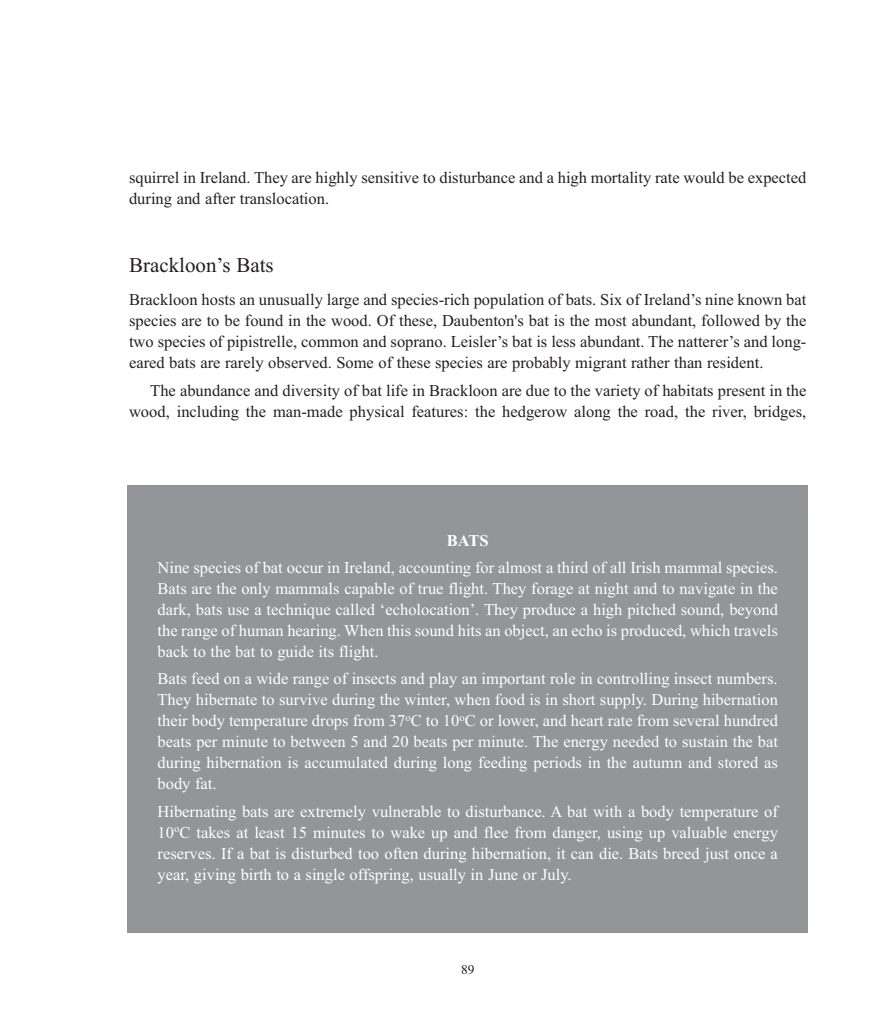
<style>
.page{position:relative;width:893px;height:1021px;background:#fff}
.page>*{position:absolute;margin:0;border:0;box-sizing:border-box;transform-origin:0 0}
.t1{font:21px "Times";color:#231f20}
.t2{font:16.5px/21px "Times";color:#fff;text-align:justify}
.t3{font:16.5px/21px "Times";color:#231f20}
.t4{font:700 16.5px "Times";color:#fff}
.t5{font:13.5px "Times";color:#231f20}
</style>
<div class="page">
<div style="left:128px;top:485px;width:680px;height:447px;background:#939598"></div>
<p class="t3" style="left:129px;top:167px;width:679px">squirrel in Ireland. They are highly sensitive to disturbance and a high mortality rate would be expected during and after translocation.</p>
<p class="t1" style="left:129px;top:252px;width:146px">Brackloon’s Bats</p>
<p class="t3" style="left:129px;top:289px;width:679px;text-align:justify">Brackloon hosts an unusually large and species-rich population of bats. Six of Ireland’s nine known bat species are to be found in the wood. Of these, Daubenton's bat is the most abundant, followed by the two species of pipistrelle, common and soprano. Leisler’s bat is less abundant. The natterer’s and long&shy;eared bats are rarely observed. Some of these species are probably migrant rather than resident.</p>
<p class="t3" style="left:129px;top:379px;width:679px;text-align:right">The abundance and diversity of bat life in Brackloon are due to the variety of habitats present in the wood, including the man-made physical features: the hedgerow along the road, the river, bridges,</p>
<p class="t4" style="left:447px;top:530px;width:43px">BATS</p>
<p class="t2" style="left:158px;top:556px;width:622px">Nine species of bat occur in Ireland, accounting for almost a third of all Irish mammal species.<br>Bats are the only mammals capable of true flight. They forage at night and to navigate in the dark, bats use a technique called ‘echolocation’. They produce a high pitched sound, beyond the range of human hearing. When this sound hits an object, an echo is produced, which travels back to the bat to guide its flight.</p>
<p class="t2" style="left:158px;top:668px;width:622px">Bats feed on a wide range of insects and play an important role in controlling insect numbers.<br>They hibernate to survive during the winter, when food is in short supply. During hibernation their body temperature drops from 37<sup>o</sup>C to 10<sup>o</sup>C or lower, and heart rate from several hundred beats per minute to between 5 and 20 beats per minute. The energy needed to sustain the bat during hibernation is accumulated during long feeding periods in the autumn and stored as body fat.</p>
<p class="t2" style="left:158px;top:800px;width:622px">Hibernating bats are extremely vulnerable to disturbance. A bat with a body temperature of 10<sup>o</sup>C takes at least 15 minutes to wake up and flee from danger, using up valuable energy reserves. If a bat is disturbed too often during hibernation, it can die. Bats breed just once a year, giving birth to a single offspring, usually in June or July.</p>
<p class="t5" style="left:461px;top:961px;width:15px">89</p>
</div>
